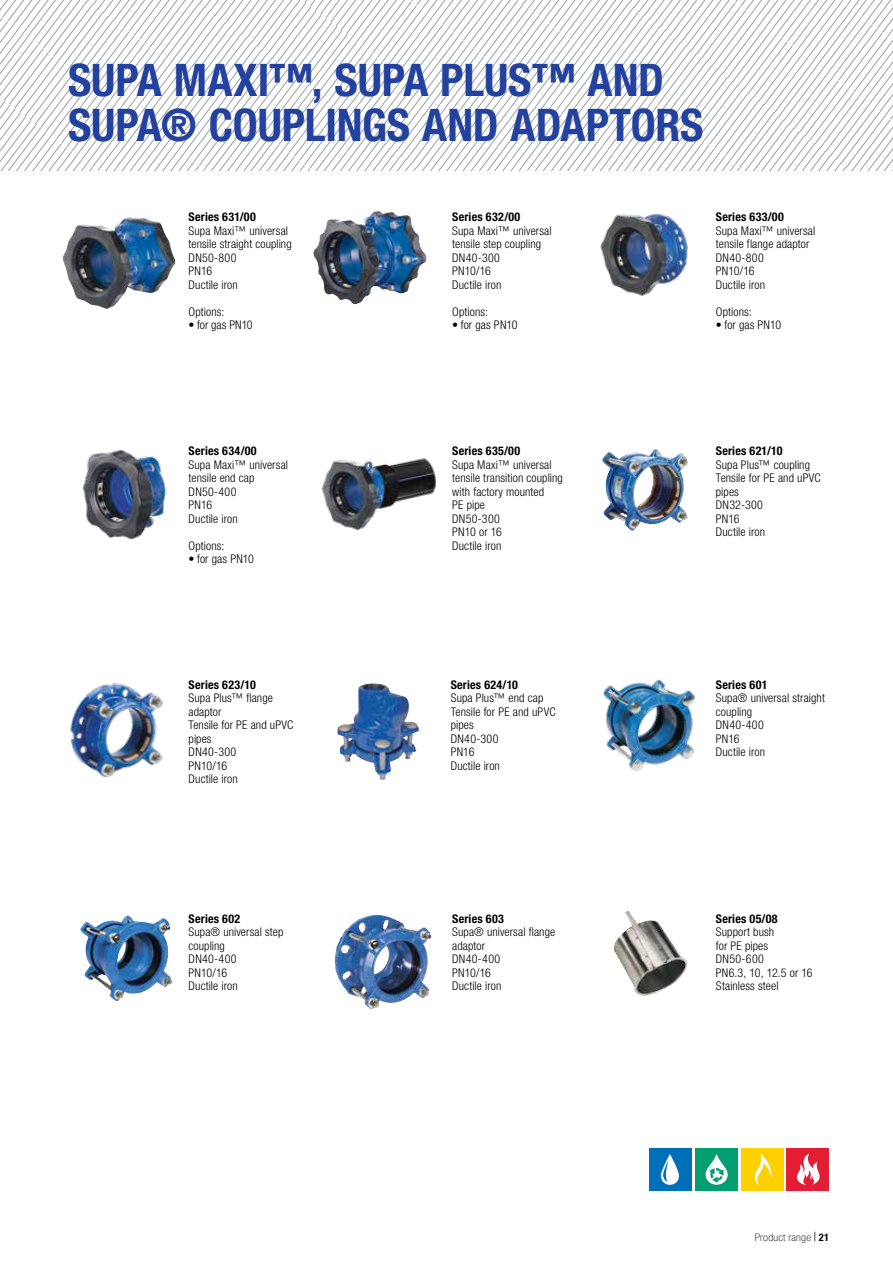
<style>
.page{position:relative;width:893px;height:1263px;background:#fff}
.page>*{position:absolute;margin:0;border:0;box-sizing:border-box;transform-origin:0 0}
.t1{font:700 condensed 45px/45px "Helvetica Neue LT Pro";color:#23419f}
.t2{font:300 condensed 12px/13.5px "Helvetica Neue LT Pro";letter-spacing:.01em;color:#000}
.t3{font:700 condensed 12px "Helvetica Neue LT Pro";letter-spacing:.015em;color:#000}
.t4{font:100 condensed 10.5px "Helvetica Neue LT Pro";letter-spacing:.02em;color:#000;scale:1.1 1}
.s1{font-family:"Times New Roman";font-weight:700;font-stretch:normal}
.s2{font-weight:700}
</style>
<div class="page">
<div style="left:649px;top:1148px;width:42px;height:43px;background:#006fb9"></div>
<svg style="left:661px;top:1154px;width:18px;height:31px"></svg>
<div style="left:695px;top:1148px;width:42px;height:43px;background:#009e70"></div>
<svg style="left:705px;top:1154px;width:23px;height:31px"></svg>
<div style="left:741px;top:1148px;width:42px;height:43px;background:#fdd000"></div>
<svg style="left:755px;top:1153px;width:17px;height:33px"></svg>
<div style="left:787px;top:1148px;width:42px;height:43px;background:#e21d34"></div>
<svg style="left:797px;top:1153px;width:23px;height:32px"></svg>
<svg style="left:1px;top:0;width:892px;height:170px"></svg>
<hr style="left:0;top:0;width:1px;height:170px;background:#bfbfbf">
<img style="left:62px;top:217px;width:114px;height:92px">
<img style="left:602px;top:449px;width:86px;height:82px">
<img style="left:70px;top:682px;width:93px;height:95px">
<img style="left:600px;top:214px;width:88px;height:82px">
<img style="left:322px;top:458px;width:114px;height:72px">
<img style="left:83px;top:449px;width:84px;height:90px">
<img style="left:313px;top:211px;width:65px;height:89px">
<img style="left:337px;top:683px;width:82px;height:97px">
<img style="left:603px;top:679px;width:92px;height:92px">
<img style="left:334px;top:915px;width:98px;height:94px">
<img style="left:80px;top:915px;width:92px;height:86px">
<img style="left:614px;top:910px;width:74px;height:86px">
<h1 class="t1" style="left:68px;top:57px;width:637px">SUPA MAXI™, SUPA PLUS™ AND<br>SUPA® COUPLINGS AND ADAPTORS</h1>
<p class="t3" style="left:189px;top:210px;width:69px">Series 631/00</p>
<p class="t2" style="left:189px;top:224px;width:105px">Supa Maxi™ universal tensile straight coupling<br>DN50-800<br>PN16<br>Ductile iron</p>
<p class="t2" style="left:189px;top:305px;width:37px">Options:</p>
<p class="t2" style="left:189px;top:318px;width:66px">• for gas PN10</p>
<p class="t3" style="left:452px;top:210px;width:70px">Series 632/00</p>
<p class="t2" style="left:452px;top:224px;width:101px">Supa Maxi™ universal tensile step coupling<br>DN40-300<br>PN10/16<br>Ductile iron</p>
<p class="t2" style="left:452px;top:305px;width:37px">Options:</p>
<p class="t2" style="left:452px;top:318px;width:67px">• for gas PN10</p>
<p class="t3" style="left:716px;top:210px;width:69px">Series 633/00</p>
<p class="t2" style="left:716px;top:224px;width:101px">Supa Maxi™ universal tensile flange adaptor<br>DN40-800<br>PN10/16<br>Ductile iron</p>
<p class="t2" style="left:716px;top:305px;width:37px">Options:</p>
<p class="t2" style="left:716px;top:318px;width:67px">• for gas PN10</p>
<p class="t3" style="left:189px;top:443px;width:70px">Series 634/00</p>
<p class="t2" style="left:189px;top:457px;width:101px">Supa Maxi™ universal tensile end cap<br>DN50-400<br>PN16<br>Ductile iron</p>
<p class="t2" style="left:189px;top:538px;width:37px">Options:</p>
<p class="t2" style="left:189px;top:552px;width:67px">• for gas PN10</p>
<p class="t3" style="left:189px;top:677px;width:69px">Series 623/10</p>
<p class="t2" style="left:189px;top:691px;width:106px">Supa Plus™ flange adaptor<br>Tensile for PE and uPVC pipes<br>DN40-300<br>PN10/16<br>Ductile iron</p>
<p class="t3" style="left:452px;top:443px;width:69px">Series 635/00</p>
<p class="t2" style="left:452px;top:457px;width:112px">Supa Maxi™ universal tensile transition coupling with factory mounted<br>PE pipe<br>DN50-300<br>PN10 or 16<br>Ductile iron</p>
<p class="t3" style="left:451px;top:677px;width:69px">Series 624/10</p>
<p class="t2" style="left:451px;top:691px;width:106px">Supa Plus™ end cap<br>Tensile for PE and uPVC pipes<br>DN40-300<br>PN16<br>Ductile iron</p>
<p class="t3" style="left:716px;top:443px;width:68px">Series 621/10</p>
<p class="t2" style="left:716px;top:457px;width:106px">Supa Plus™ coupling<br>Tensile for PE and uPVC pipes<br>DN32-300<br>PN16<br>Ductile iron</p>
<p class="t3" style="left:716px;top:677px;width:53px">Series 601</p>
<p class="t2" style="left:716px;top:691px;width:111px">Supa® universal straight coupling<br>DN40-400<br>PN16<br>Ductile iron</p>
<p class="t3" style="left:189px;top:911px;width:53px">Series 602</p>
<p class="t2" style="left:189px;top:925px;width:96px">Supa® universal step coupling<br>DN40-400<br>PN10/16<br>Ductile iron</p>
<p class="t3" style="left:452px;top:911px;width:53px">Series 603</p>
<p class="t2" style="left:452px;top:925px;width:104px">Supa® universal flange adaptor<br>DN40-400<br>PN10/16<br>Ductile iron</p>
<p class="t3" style="left:716px;top:911px;width:63px">Series 05/08</p>
<p class="t2" style="left:716px;top:925px;width:98px">Support bush<br>for PE pipes<br>DN50-600<br>PN6.3, 10, 12.5 or 16<br>Stainless steel</p>
<p class="t4" style="left:755px;top:1231px;width:69px">Product range <span class="s1">|</span> <span class="s2">21</span></p>
</div>
